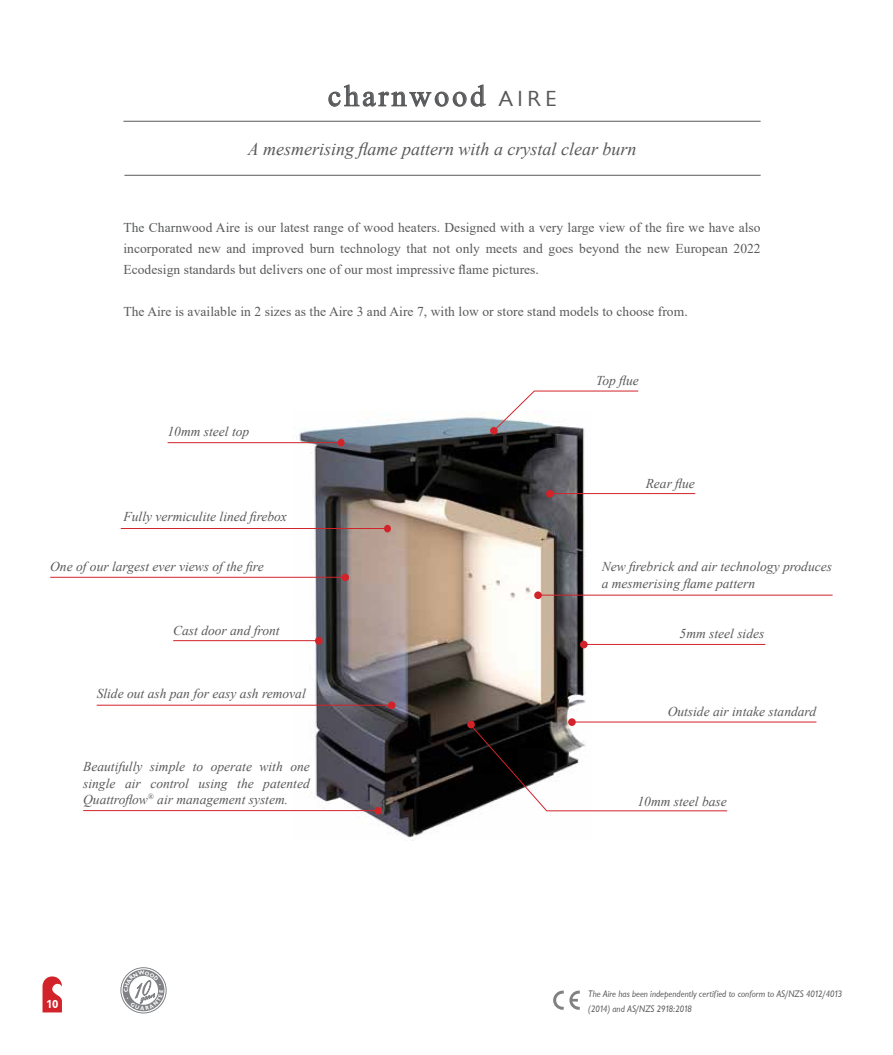
<style>
.page{position:relative;width:893px;height:1055px;background:#fff}
.page>*{position:absolute;margin:0;border:0;box-sizing:border-box;transform-origin:0 0}
.t1{font:30px "Times New Roman";letter-spacing:.1em;color:#58595b}
.t2{font:italic 18px "Times New Roman";color:#58595b}
.t3{font:italic 13.5px/16.2px "Times New Roman";color:#58595b}
.t4{font:13.5px/21px "Times New Roman";letter-spacing:.005em;color:#58595b;text-align:justify}
.t5{font:700 12px "Sharp";color:#fff}
.t6{font:italic 9.75px/15px "Sharp";color:#58595b;scale:.93 1}
.t7{font:8.7px "Englische Sch T";color:#808285}
.s1{font-family:"Sharp";font-size:22.5px}
</style>
<div class="page">
<svg style="left:43px;top:976px;width:19px;height:36px"></svg>
<img style="left:294px;top:417px;width:298px;height:421px">
<svg style="left:553px;top:990px;width:27px;height:19px"></svg>
<svg style="left:328px;top:84px;width:158px;height:23px"></svg>
<hr style="left:123px;top:121px;width:638px;height:1px;background:#58595b">
<hr style="left:124px;top:175px;width:637px;height:1px;background:#58595b">
<hr style="left:539px;top:595px;width:294px;height:1px;background:#d2232a">
<div style="left:534px;top:591px;width:8px;height:8px;background:#d2232a;border-radius:50%"></div>
<hr style="left:50px;top:577px;width:295px;height:1px;background:#d2232a">
<div style="left:341px;top:573px;width:8px;height:8px;background:#d2232a;border-radius:50%"></div>
<hr style="left:83px;top:810px;width:294px;height:1px;background:#d2232a">
<div style="left:374px;top:807px;width:8px;height:7px;background:#d2232a;border-radius:50%"></div>
<hr style="left:97px;top:705px;width:294px;height:1px;background:#d2232a">
<div style="left:388px;top:701px;width:7px;height:8px;background:#d2232a;border-radius:50%"></div>
<div style="left:121px;top:967px;width:45px;height:46px;border:1px solid #808285;border-radius:50%"></div>
<hr style="left:121px;top:528px;width:266px;height:1px;background:#d2232a">
<div style="left:384px;top:525px;width:7px;height:7px;background:#d2232a;border-radius:50%"></div>
<hr style="left:534px;top:391px;width:104px;height:1px;background:#d2232a">
<div style="left:490px;top:427px;width:8px;height:7px;background:#d2232a;border-radius:50%"></div>
<hr style="left:551px;top:493px;width:144px;height:1px;background:#d2232a">
<div style="left:546px;top:490px;width:8px;height:7px;background:#d2232a;border-radius:50%"></div>
<hr style="left:573px;top:721px;width:243px;height:1px;background:#d2232a">
<div style="left:568px;top:718px;width:8px;height:8px;background:#d2232a;border-radius:50%"></div>
<hr style="left:584px;top:644px;width:181px;height:1px;background:#d2232a">
<div style="left:580px;top:640px;width:8px;height:8px;background:#d2232a;border-radius:50%"></div>
<hr style="left:547px;top:810px;width:180px;height:1px;background:#d2232a">
<div style="left:467px;top:720px;width:8px;height:8px;background:#d2232a;border-radius:50%"></div>
<svg style="left:472px;top:726px;width:75px;height:85px"></svg>
<hr style="left:168px;top:442px;width:172px;height:1px;background:#d2232a">
<div style="left:338px;top:439px;width:7px;height:7px;background:#d2232a;border-radius:50%"></div>
<svg style="left:494px;top:390px;width:41px;height:40px"></svg>
<hr style="left:173px;top:640px;width:145px;height:1px;background:#d2232a">
<div style="left:315px;top:637px;width:8px;height:7px;background:#d2232a;border-radius:50%"></div>
<svg style="left:123px;top:969px;width:41px;height:42px"></svg>
<h1 class="t1" style="left:328px;top:75px;width:230px">charnwood <span class="s1">AIRE</span></h1>
<h2 class="t2" style="left:248px;top:136px;width:390px">A mesmerising flame pattern with a crystal clear burn</h2>
<p class="t4" style="left:123px;top:217px;width:639px">The Charnwood Aire is our latest range of wood heaters. Designed with a very large view of the fire we have also incorporated new and improved burn technology that not only meets and goes beyond the new European 2022<br>Ecodesign standards but delivers one of our most impressive flame pictures.</p>
<p class="t4" style="left:123px;top:301px;width:566px">The Aire is available in 2 sizes as the Aire 3 and Aire 7, with low or store stand models to choose from.</p>
<p class="t3" style="left:168px;top:423px;width:83px">10mm steel top</p>
<p class="t3" style="left:124px;top:508px;width:165px">Fully vermiculite lined firebox</p>
<p class="t3" style="left:50px;top:558px;width:215px">One of our largest ever views of the fire</p>
<p class="t3" style="left:173px;top:621px;width:108px">Cast door and front</p>
<p class="t3" style="left:97px;top:685px;width:211px">Slide out ash pan for easy ash removal</p>
<p class="t3" style="left:83px;top:758px;width:228px;text-align:justify">Beautifully simple to operate with one single air control using the patented Quattroflow<sup>®</sup> air management system.</p>
<p class="t3" style="left:596px;top:372px;width:44px">Top flue</p>
<p class="t3" style="left:646px;top:474px;width:51px">Rear flue</p>
<p class="t3" style="left:602px;top:558px;width:232px">New firebrick and air technology produces a mesmerising flame pattern</p>
<p class="t3" style="left:680px;top:625px;width:86px">5mm steel sides</p>
<p class="t3" style="left:668px;top:703px;width:150px">Outside air intake standard</p>
<p class="t3" style="left:637px;top:792px;width:91px">10mm steel base</p>
<p class="t5" style="left:46px;top:996px;width:14px">10</p>
<p class="t6" style="left:588px;top:986px;width:274px">The Aire has been independently certified to conform to AS/NZS 4012/4013 (2014) and AS/NZS 2918:2018</p>
<p class="t7" style="left:139px;top:994px;width:17px;rotate:-18deg">years</p>
</div>
